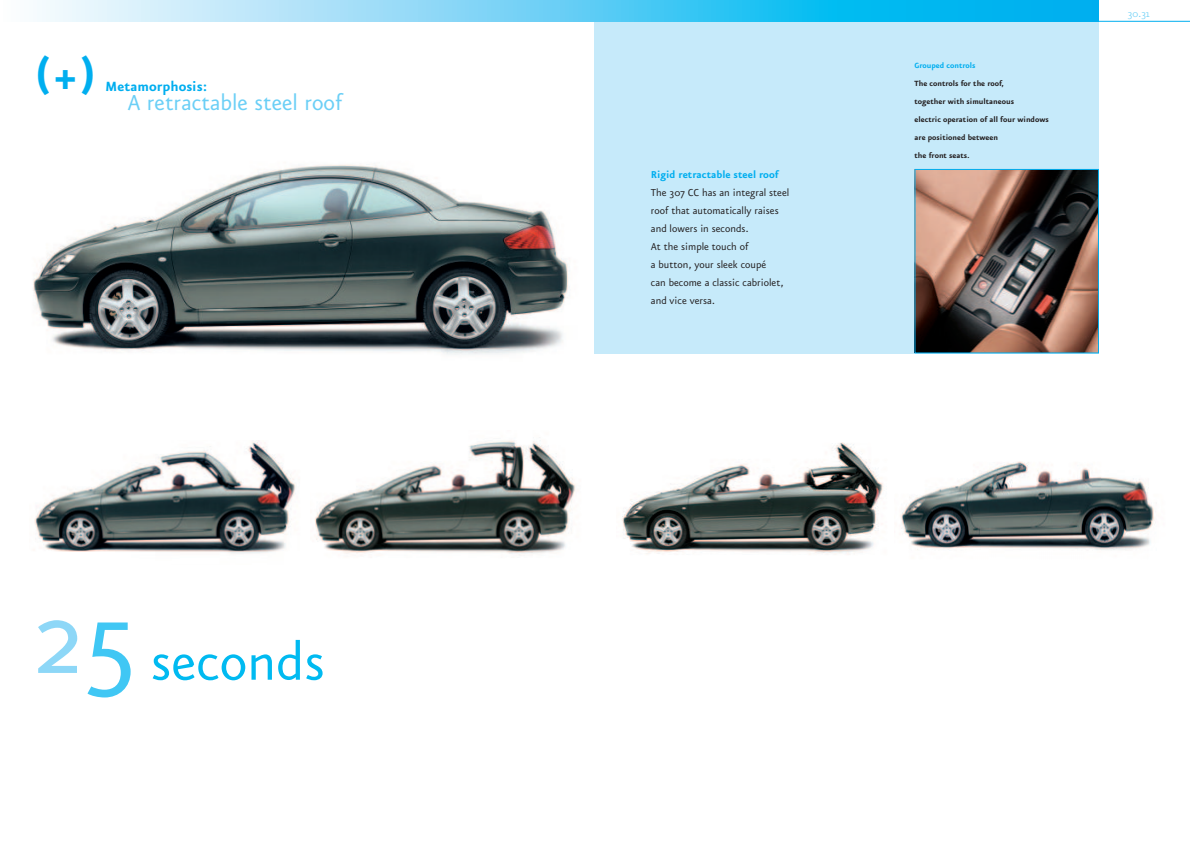
<style>
.page{position:relative;width:1190px;height:841px;background:#fff}
.page>*{position:absolute;margin:0;border:0;box-sizing:border-box;transform-origin:0 0}
.t1{font:62px "Eureka Sans";color:#00baf1}
.t2{font:700 48px "Eureka Sans";color:#00aeef}
.t3{font:26px "Eureka Sans";color:#6bcff6}
.t4{font:700 16px "Eureka Sans";color:#00aeef}
.t5{font:12px/18px "Eureka Sans";color:#231f20}
.t6{font:700 12px "Eureka Sans";color:#00aeef}
.t7{font:300 12px "Eureka Sans";color:#6bcff6}
.t8{font:700 9px/18px "Eureka Sans";color:#231f20}
.t9{font:700 9px "Eureka Sans";color:#00aeef}
.s1{font-size:128px;color:#8dd7f7}
.s2{font-size:128px;color:#40c7f4}
</style>
<div class="page">
<div style="left:594px;top:0;width:505px;height:353px;background:#c6eafa"></div>
<hr style="left:1096px;top:21px;width:94px;height:1px;background:#00aeef">
<svg style="left:37px;top:0;width:1062px;height:22px;background:#64d0f5"></svg>
<img style="left:34px;top:440px;width:262px;height:114px">
<img style="left:621px;top:442px;width:262px;height:112px">
<img style="left:315px;top:440px;width:261px;height:115px">
<img style="left:33px;top:164px;width:537px;height:191px">
<img style="left:917px;top:171px;width:180px;height:180px">
<div style="left:915px;top:169px;width:184px;height:184px;border:1px solid #00aeef"></div>
<img style="left:900px;top:461px;width:255px;height:89px">
<h2 class="t2" style="left:35px;top:56px;width:63px">(+)</h2>
<h3 class="t4" style="left:105px;top:79px;width:103px">Metamorphosis:</h3>
<h3 class="t3" style="left:127px;top:91px;width:217px">A retractable steel roof</h3>
<h1 class="t1" style="left:32px;top:636px;width:294px"><span class="s1">2</span><span class="s2">5</span> seconds</h1>
<p class="t6" style="left:651px;top:170px;width:129px">Rigid retractable steel roof</p>
<p class="t5" style="left:651px;top:186px;width:140px">The 307 CC has an integral steel roof that automatically raises and lowers in seconds.<br>At the simple touch of<br>a button, your sleek coupé<br>can become a classic cabriolet, and vice versa.</p>
<p class="t9" style="left:915px;top:61px;width:63px">Grouped controls</p>
<p class="t8" style="left:915px;top:76px;width:136px">The controls for the roof,<br>together with simultaneous<br>electric operation of all four windows are positioned between<br>the front seats.</p>
<p class="t7" style="left:1128px;top:9px;width:24px">30.31</p>
</div>
